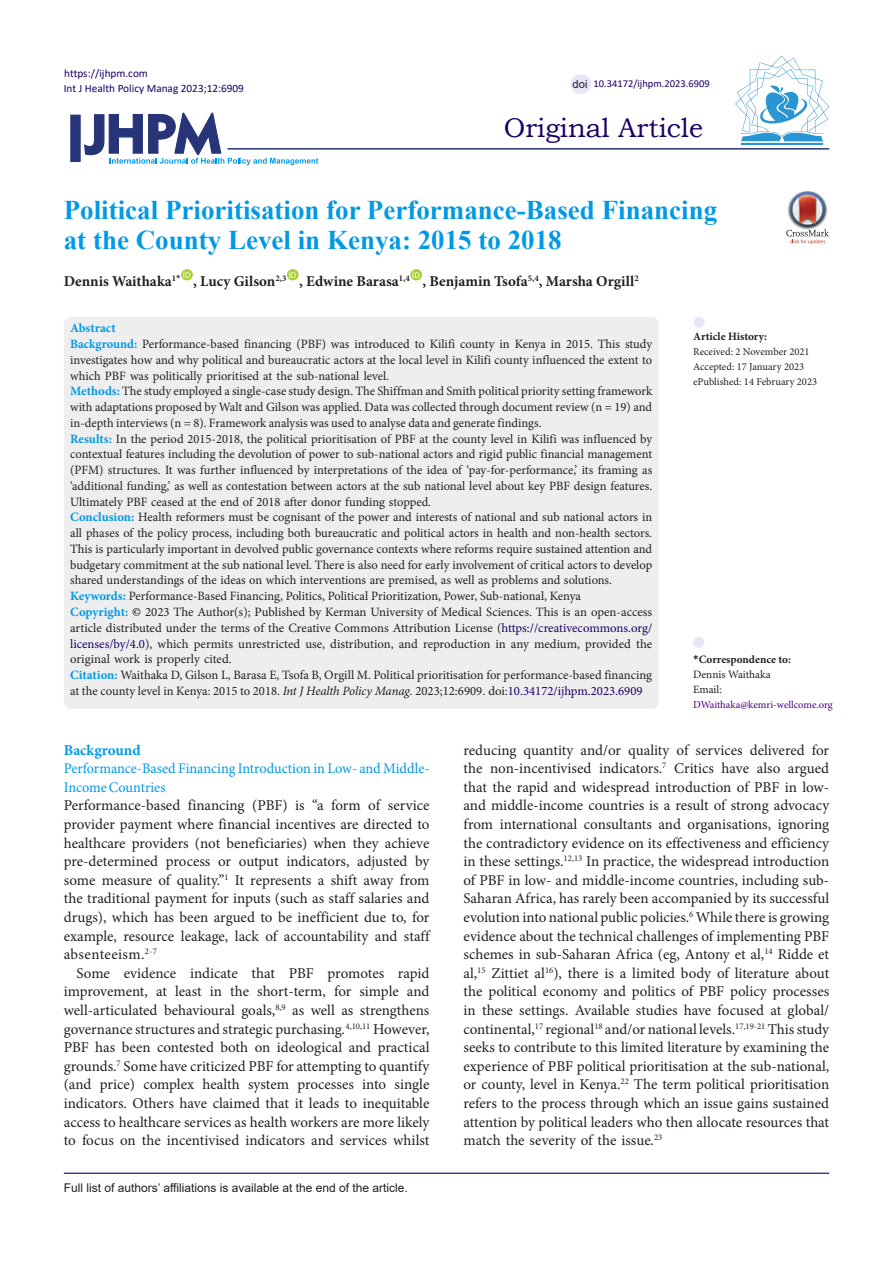
<style>
.page{position:relative;width:893px;height:1263px;background:#fff}
.page>*{position:absolute;margin:0;border:0;box-sizing:border-box;transform-origin:0 0}
.Default{font:700 27px/30px "Times New Roman";color:#0099e5}
.t1{font:27px "Bookman Old Style";color:#190066}
.t2{font:15px/18.6px "Minion Pro";color:#231f20;text-align:justify}
.Default-2{font:700 15px "Minion Pro";color:#231f20}
.heading_1{font:700 15px "Minion Pro";color:#0099e5}
.t3{font:14.7px/18.6px "Minion Pro";color:#0099e5}
.Default-3{font:12.75px/15.8px "Minion Pro";color:#231f20;text-align:justify}
.Default-4{font:700 12.75px "Minion Pro";color:#0099e5}
.t4{font:12px "Arial";color:#231f20}
.t5{font:11.25px "Calibri";color:#190066}
.t6{font:700 11.25px "Minion Pro";color:#231f20}
.t7{font:11.25px "Minion Pro";color:#231f20}
.t8{font:11.25px "Arial";color:#231f20}
.t9{font:10.5px "Minion Pro";color:#231f20}
.t10{font:10.5px "Minion Pro";letter-spacing:-.005em;color:#4b0082}
.t11{font:10.5px "Calibri";color:#190066}
.t12{font:7.8px "Arial";color:#fff}
.s1{font-weight:700;color:#0099e5}
.s2{color:#000}
.s3{color:#190066}
.s4{font-style:italic}
.s5{font-family:"Calibri"}
</style>
<div class="page">
<svg style="left:84px;top:112px;width:234px;height:53px"></svg>
<div style="left:70px;top:115px;width:11px;height:47px;background:#273578;border:1px solid #273578"></div>
<div style="left:181px;top:269px;width:12px;height:11px;background:#a6ce39;border-radius:50%"></div>
<div style="left:287px;top:269px;width:12px;height:11px;background:#a6ce39;border-radius:50%"></div>
<div style="left:410px;top:269px;width:12px;height:11px;background:#a6ce39;border-radius:50%"></div>
<hr style="left:227px;top:148px;width:602px;height:2px;background:#273578">
<div style="left:64px;top:317px;width:595px;height:392px;background:#eee;border-radius:8px"></div>
<div style="left:693px;top:637px;width:11px;height:11px;background:#e6e6fa;border-radius:50%"></div>
<div style="left:694px;top:317px;width:11px;height:11px;background:#e6e6fa;border-radius:50%"></div>
<hr style="left:64px;top:1173px;width:765px;height:1px;background:#190066">
<hr style="left:741px;top:143px;width:82px;height:2px;background:#2995d2">
<svg style="left:735px;top:56px;width:94px;height:85px"></svg>
<div style="left:571px;top:74px;width:20px;height:20px;background:#e6e6fa;border-radius:50%"></div>
<img style="left:801px;top:191px;width:13px;height:1px">
<svg style="left:786px;top:192px;width:43px;height:52px"></svg>
<p class="t5" style="left:64px;top:65px;width:85px">https://ijhpm.com</p>
<p class="t5" style="left:64px;top:81px;width:182px">Int J Health Policy Manag 2023;12:6909</p>
<p class="t8" style="left:573px;top:76px;width:17px">doi</p>
<p class="t11" style="left:593px;top:76px;width:118px">10.34172/ijhpm.2023.6909</p>
<p class="t1" style="left:504px;top:110px;width:201px">Original Article</p>
<p class="Default" style="left:64px;top:194px;width:655px">Political Prioritisation for Performance-Based Financing at the County Level in Kenya: 2015 to 2018</p>
<p class="Default-2" style="left:64px;top:271px;width:118px">Dennis Waithaka<sup>1</sup><sup>*</sup></p>
<p class="t12" style="left:183px;top:270px;width:9px">ID</p>
<p class="t12" style="left:289px;top:270px;width:9px">ID</p>
<p class="t12" style="left:412px;top:270px;width:9px">ID</p>
<p class="Default-2" style="left:193px;top:271px;width:95px">, Lucy Gilson<sup>2,3</sup></p>
<p class="Default-2" style="left:299px;top:271px;width:112px">, Edwine Barasa<sup>1,4</sup></p>
<p class="Default-2" style="left:422px;top:271px;width:218px">, Benjamin Tsofa<sup>5,4</sup>, Marsha Orgill<sup>2</sup></p>
<p class="Default-4" style="left:70px;top:319px;width:47px">Abstract</p>
<p class="Default-3" style="left:70px;top:336px;width:584px"><span class="s1">Background:</span> Performance-based financing (PBF) was introduced to Kilifi county in Kenya in 2015. This study investigates how and why political and bureaucratic actors at the local level in Kilifi county influenced the extent to which PBF was politically prioritised at the sub-national level.</p>
<p class="Default-3" style="left:70px;top:384px;width:584px"><span class="s1">Methods:</span> The study employed a single-case study design. The Shiffman and Smith political priority setting framework with adaptations proposed by Walt and Gilson was applied. Data was collected through document review (n = 19) and in-depth interviews (n = 8). Framework analysis was used to analyse data and generate findings.</p>
<p class="Default-3" style="left:70px;top:431px;width:584px"><span class="s1">Results:</span> In the period 2015-2018, the political prioritisation of PBF at the county level in Kilifi was influenced by contextual features including the devolution of power to sub-national actors and rigid public financial management (PFM) structures. It was further influenced by interpretations of the idea of ‘pay-for-performance,’ its framing as ‘additional funding,’ as well as contestation between actors at the sub national level about key PBF design features.<br>Ultimately PBF ceased at the end of 2018 after donor funding stopped.</p>
<p class="Default-3" style="left:70px;top:510px;width:584px"><span class="s1">Conclusion:</span> Health reformers must be cognisant of the power and interests of national and sub national actors in all phases of the policy process, including both bureaucratic and political actors in health and non-health sectors.<br>This is particularly important in devolved public governance contexts where reforms require sustained attention and budgetary commitment at the sub national level. There is also need for early involvement of critical actors to develop shared understandings of the ideas on which interventions are premised, as well as problems and solutions.</p>
<p class="Default-3" style="left:70px;top:588px;width:512px"><span class="s1">Keywords:</span> Performance-Based Financing, Politics, Political Prioritization, Power, Sub-national, Kenya</p>
<p class="Default-3" style="left:70px;top:604px;width:584px"><span class="s1">Copyright:</span> <span class="s2">©</span> 2023 The Author(s); Published by Kerman University of Medical Sciences. This is an open-access article distributed under the terms of the Creative Commons Attribution License (<span class="s3">https://creativecommons.org/ licenses/by/4.0</span>), which permits unrestricted use, distribution, and reproduction in any medium, provided the original work is properly cited.</p>
<p class="Default-3" style="left:70px;top:667px;width:583px"><span class="s1">Citation:</span> Waithaka D, Gilson L, Barasa E, Tsofa B, Orgill M. Political prioritisation for performance-based financing at the county level in Kenya: 2015 to 2018. <span class="s4">Int J Health Policy Manag.</span> 2023;12:6909. doi:<span class="s3">10.34172/ijhpm.2023.6909</span></p>
<p class="t6" style="left:693px;top:328px;width:76px">Article History:</p>
<p class="t9" style="left:693px;top:344px;width:118px">Received: 2 November 2021</p>
<p class="t9" style="left:693px;top:359px;width:113px">Accepted: 17 January 2023</p>
<p class="t9" style="left:693px;top:374px;width:125px">ePublished: 14 February 2023</p>
<p class="t6" style="left:693px;top:651px;width:99px"><span class="s5">*</span>Correspondence to:</p>
<p class="t7" style="left:693px;top:667px;width:79px">Dennis Waithaka</p>
<p class="t7" style="left:693px;top:682px;width:30px">Email:</p>
<p class="t10" style="left:693px;top:697px;width:141px">DWaithaka@kemri-wellcome.org</p>
<p class="heading_1" style="left:64px;top:739px;width:78px">Background</p>
<p class="t3" style="left:64px;top:759px;width:367px">Performance-Based Financing Introduction in Low- and Middle-<br>Income Countries</p>
<p class="t2" style="left:64px;top:796px;width:367px">Performance-based financing (PBF) is “a form of service provider payment where financial incentives are directed to healthcare providers (not beneficiaries) when they achieve pre-determined process or output indicators, adjusted by some measure of quality.”<sup>1</sup> It represents a shift away from the traditional payment for inputs (such as staff salaries and drugs), which has been argued to be inefficient due to, for example, resource leakage, lack of accountability and staff absenteeism.<sup>2-7</sup></p>
<p class="t2" style="left:64px;top:964px;width:367px;text-indent:13px">Some evidence indicate that PBF promotes rapid improvement, at least in the short-term, for simple and well-articulated behavioural goals,<sup>8,9</sup> as well as strengthens governance structures and strategic purchasing<span class="s4">.</span><sup>4,10,11</sup> However, PBF has been contested both on ideological and practical grounds.<sup>7</sup> Some have criticized PBF for attempting to quantify (and price) complex health system processes into single indicators. Others have claimed that it leads to inequitable access to healthcare services as health workers are more likely to focus on the incentivised indicators and services whilst</p>
<p class="t4" style="left:64px;top:1179px;width:346px">Full list of authors’ affiliations is available at the end of the article.</p>
<p class="t2" style="left:463px;top:740px;width:367px">reducing quantity and/or quality of services delivered for the non-incentivised indicators.<sup>7</sup> Critics have also argued that the rapid and widespread introduction of PBF in low&shy;and middle-income countries is a result of strong advocacy from international consultants and organisations, ignoring the contradictory evidence on its effectiveness and efficiency in these settings.<sup>12,13</sup> In practice, the widespread introduction of PBF in low- and middle-income countries, including sub-Saharan Africa, has rarely been accompanied by its successful evolution into national public policies.<sup>6</sup> While there is growing evidence about the technical challenges of implementing PBF schemes in sub-Saharan Africa (eg, Antony et al,<sup>14</sup> Ridde et al,<sup>15</sup> Zittiet al<sup>16</sup>), there is a limited body of literature about the political economy and politics of PBF policy processes in these settings. Available studies have focused at global/ continental,<sup>17</sup> regional<sup>18</sup> and/or national levels.<sup>17,19-21</sup> This study seeks to contribute to this limited literature by examining the experience of PBF political prioritisation at the sub-national, or county, level in Kenya.<sup>22</sup> The term political prioritisation refers to the process through which an issue gains sustained attention by political leaders who then allocate resources that match the severity of the issue.<sup>23</sup></p>
</div>
